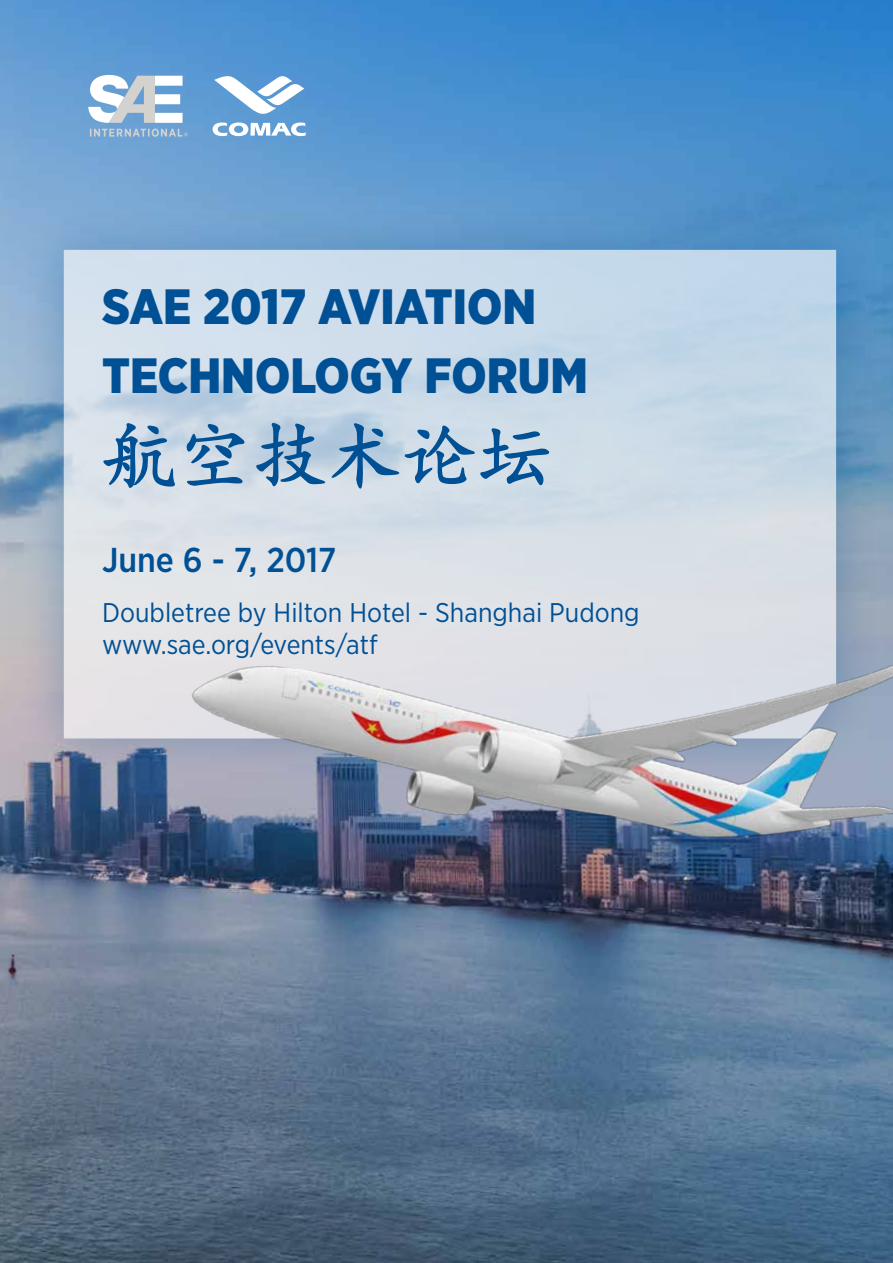
<style>
.page{position:relative;width:893px;height:1263px;background:#fff}
.page>*{position:absolute;margin:0;border:0;box-sizing:border-box;transform-origin:0 0}
.t1{font:75px "Kai Ti";color:#005095}
.t2{font:900 49.5px/69px "Gotham Narrow";color:#005095}
.t3{font:500 34.5px "Gotham Narrow";color:#005095}
.t4{font:27px/32.4px "Gotham Narrow";color:#005095}
</style>
<div class="page">
<img style="left:0;top:0;width:893px;height:1263px">
<svg style="left:214px;top:74px;width:90px;height:42px"></svg>
<svg style="left:213px;top:122px;width:93px;height:15px"></svg>
<svg style="left:88px;top:75px;width:100px;height:62px"></svg>
<div style="left:18px;top:204px;width:864px;height:580px;background:#005095;opacity:.5"></div>
<svg style="left:61px;top:247px;width:780px;height:494px;background:#cbdae8"></svg>
<img style="left:157px;top:523px;width:736px;height:477px">
<svg style="left:102px;top:422px;width:73px;height:68px;background:#acc3d8"></svg>
<svg style="left:185px;top:423px;width:61px;height:64px;background:#aac2d7"></svg>
<svg style="left:255px;top:422px;width:295px;height:68px;background:#b3c9dc"></svg>
<h2 class="t2" style="left:102px;top:271px;width:487px">SAE 2017 AVIATION<br>TECHNOLOGY FORUM</h2>
<h1 class="t1" style="left:102px;top:418px;width:452px">航空技术论坛</h1>
<p class="t3" style="left:102px;top:538px;width:236px">June 6 - 7, 2017</p>
<p class="t4" style="left:102px;top:595px;width:539px">Doubletree by Hilton Hotel - Shanghai Pudong www.sae.org/events/atf</p>
</div>
